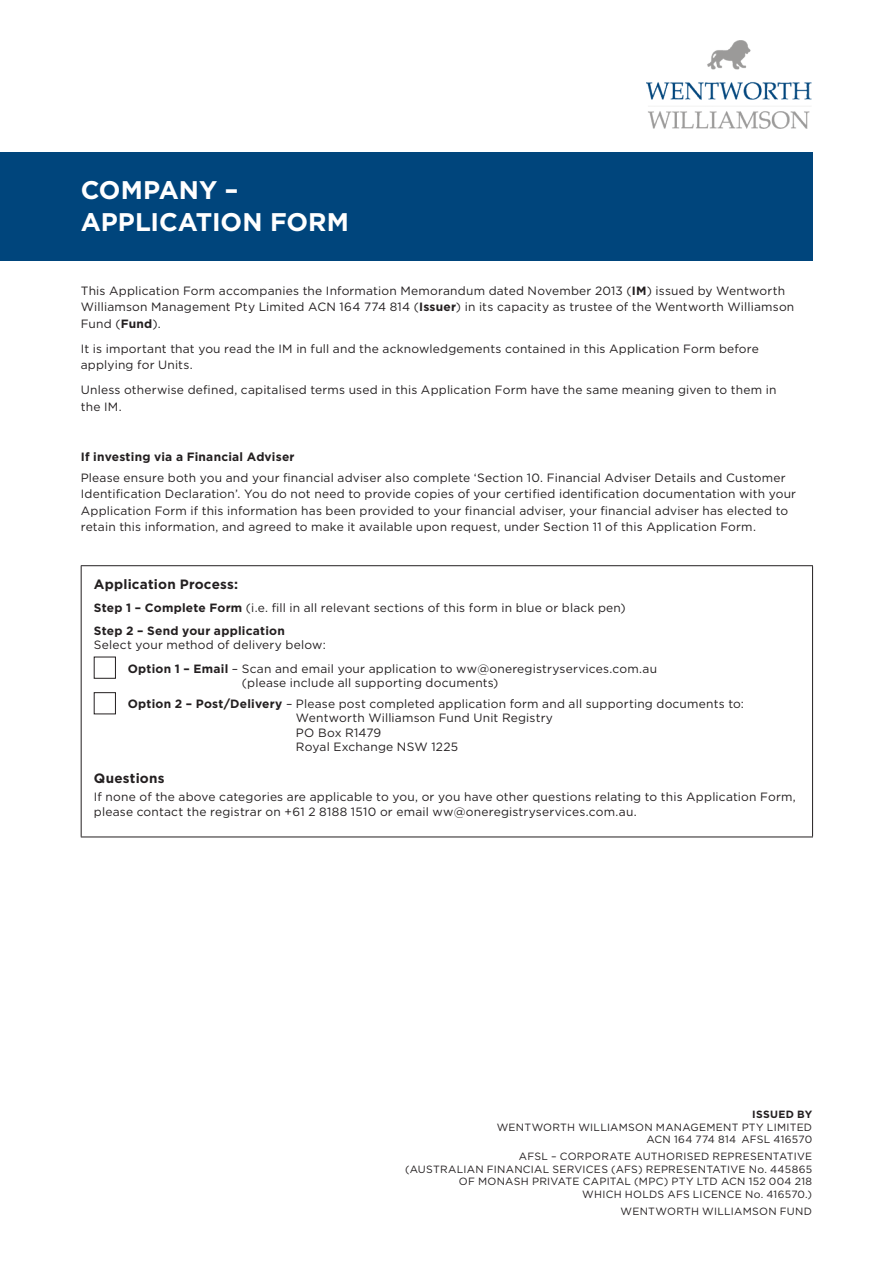
<style>
.page{position:relative;width:893px;height:1263px;background:#fff}
.page>*{position:absolute;margin:0;border:0;box-sizing:border-box;transform-origin:0 0}
.t1{font:700 25.5px/31.5px "Gotham";color:#fff}
.t2{font:700 13.5px "Gotham";letter-spacing:.015em;color:#231f20}
.t3{font:12px/16.5px "Gotham";letter-spacing:.015em;color:#231f20}
.t4{font:700 12px "Gotham";letter-spacing:.02em;color:#231f20}
.t5{font:10.5px/12.6px "Gotham";letter-spacing:.025em;color:#231f20;text-align:right}
.t6{font:700 10.5px "Gotham";letter-spacing:.025em;color:#231f20}
.s1{font-weight:700}
</style>
<div class="page">
<hr style="left:81px;top:565px;width:732px;height:1px;background:#231f20">
<hr style="left:81px;top:836px;width:732px;height:1px;background:#231f20">
<hr style="left:81px;top:566px;width:1px;height:270px;background:#231f20">
<hr style="left:812px;top:566px;width:1px;height:270px;background:#231f20">
<div style="left:94px;top:692px;width:22px;height:22px;border:1px solid #231f20"></div>
<div style="left:0;top:153px;width:812px;height:108px;background:#00457c"></div>
<img style="left:646px;top:41px;width:166px;height:88px">
<h1 class="t1" style="left:81px;top:174px;width:270px">COMPANY –<br>APPLICATION FORM</h1>
<p class="t3" style="left:81px;top:282px;width:715px">This Application Form accompanies the Information Memorandum dated November 2013 (<span class="s1">IM</span>) issued by Wentworth<br>Williamson Management Pty Limited ACN 164 774 814 (<span class="s1">Issuer</span>) in its capacity as trustee of the Wentworth Williamson<br>Fund (<span class="s1">Fund</span>).</p>
<p class="t3" style="left:81px;top:340px;width:680px">It is important that you read the IM in full and the acknowledgements contained in this Application Form before applying for Units.</p>
<p class="t3" style="left:81px;top:381px;width:697px">Unless otherwise defined, capitalised terms used in this Application Form have the same meaning given to them in the IM.</p>
<p class="t4" style="left:81px;top:449px;width:215px">If investing via a Financial Adviser</p>
<p class="t3" style="left:81px;top:469px;width:717px">Please ensure both you and your financial adviser also complete ‘Section 10. Financial Adviser Details and Customer Identification Declaration’. You do not need to provide copies of your certified identification documentation with your Application Form if this information has been provided to your financial adviser, your financial adviser has elected to retain this information, and agreed to make it available upon request, under Section 11 of this Application Form.</p>
<p class="t2" style="left:94px;top:575px;width:146px">Application Process:</p>
<p class="t3" style="left:94px;top:596px;width:533px;line-height:22.8px"><span class="s1">Step 1 – Complete Form</span> (i.e. fill in all relevant sections of this form in blue or black pen)<br><span class="s1">Step 2 – Send your application</span></p>
<p class="t3" style="left:128px;top:633px;width:531px;line-height:23.5px;text-indent:-34px">Select your method of delivery below:<br><span class="s1">Option 1 – Email</span> – Scan and email your application to ww@oneregistryservices.com.au</p>
<p class="t3" style="left:128px;top:671px;width:618px;line-height:21.5px;text-indent:114px">(please include all supporting documents)<br><span class="s1">Option 2 – Post/Delivery</span> – Please post completed application form and all supporting documents to:</p>
<p class="t3" style="left:296px;top:711px;width:259px;line-height:14.2px">Wentworth Williamson Fund Unit Registry<br>PO Box R1479<br>Royal Exchange NSW 1225</p>
<p class="t2" style="left:94px;top:769px;width:72px">Questions</p>
<p class="t3" style="left:94px;top:790px;width:703px;line-height:14.2px">If none of the above categories are applicable to you, or you have other questions relating to this Application Form, please contact the registrar on +61 2 8188 1510 or email ww@oneregistryservices.com.au.</p>
<p class="t6" style="left:752px;top:1107px;width:61px">ISSUED BY</p>
<p class="t5" style="left:497px;top:1120px;width:317px">WENTWORTH WILLIAMSON MANAGEMENT PTY LIMITED<br>ACN 164 774 814 AFSL 416570</p>
<p class="t5" style="left:405px;top:1150px;width:408px">AFSL – CORPORATE AUTHORISED REPRESENTATIVE<br>(AUSTRALIAN FINANCIAL SERVICES (AFS) REPRESENTATIVE No. 445865<br>OF MONASH PRIVATE CAPITAL (MPC) PTY LTD ACN 152 004 218<br>WHICH HOLDS AFS LICENCE No. 416570.)</p>
<p class="t5" style="left:621px;top:1204px;width:193px">WENTWORTH WILLIAMSON FUND</p>
</div>
